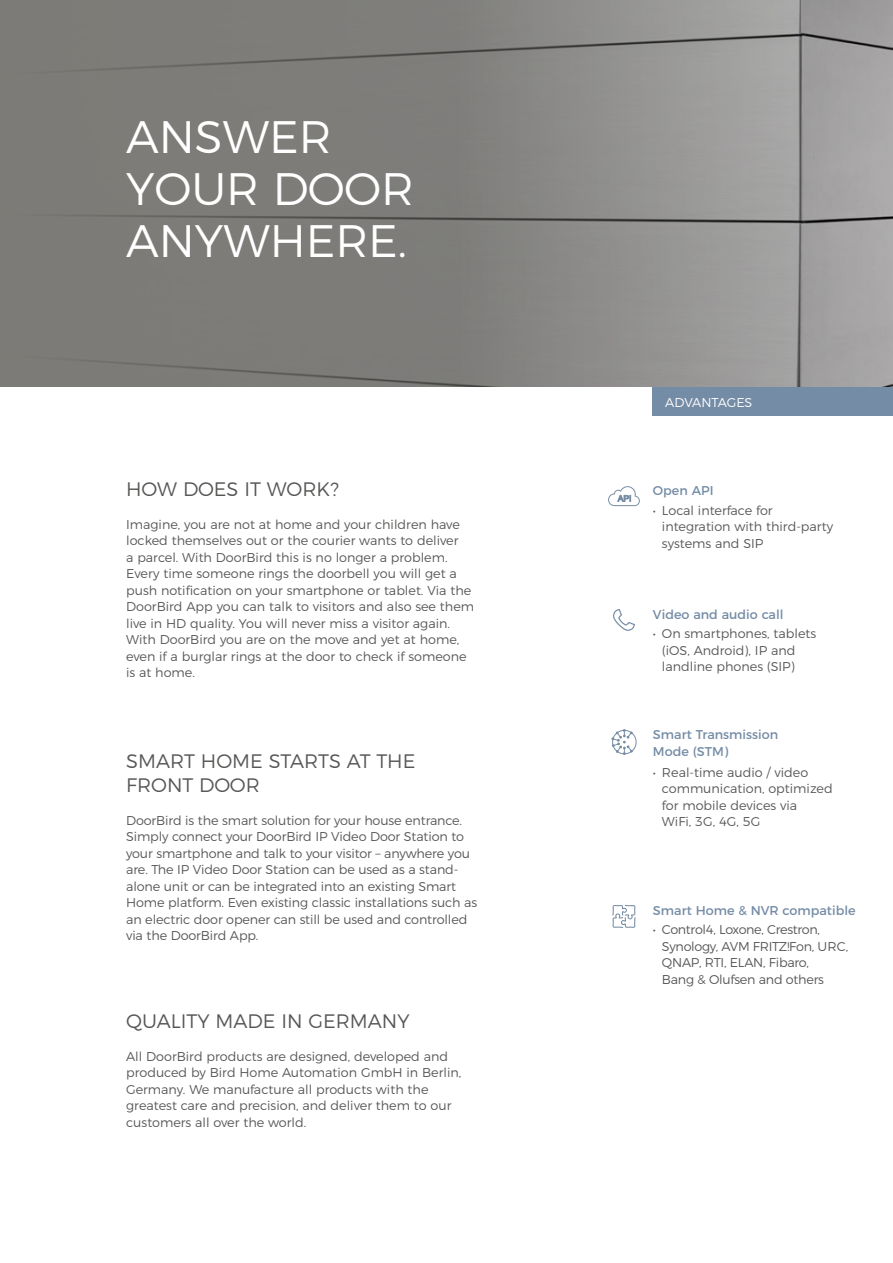
<style>
.page{position:relative;width:893px;height:1263px;background:#fff}
.page>*{position:absolute;margin:0;border:0;box-sizing:border-box;transform-origin:0 0}
.t1{font:300 45.45px/52.1px "Montserrat";color:#fff}
.t2{font:300 19.5px/24px "Montserrat";color:#575756}
.t3{font:300 12.75px/16.5px "Montserrat";color:#575756}
.t4{font:300 12.75px/16.5px "Montserrat";letter-spacing:-.025em;color:#575756}
.t5{font:12.75px/16.5px "Montserrat";color:#758ca6}
.t6{font:300 12.75px "Montserrat";color:#fff}
</style>
<div class="page">
<div style="left:653px;top:387px;width:240px;height:29px;background:#758ca6"></div>
<svg style="left:0;top:0;width:893px;height:387px;background:#888785"></svg>
<svg style="left:633px;top:733px;width:3px;height:18px"></svg>
<div style="left:612px;top:730px;width:24px;height:24px;border:1px solid #768ca4;border-radius:50%"></div>
<svg style="left:611px;top:729px;width:22px;height:26px"></svg>
<svg style="left:613px;top:609px;width:22px;height:22px"></svg>
<svg style="left:612px;top:905px;width:23px;height:23px"></svg>
<svg style="left:608px;top:486px;width:32px;height:20px"></svg>
<h1 class="t1" style="left:126px;top:107px;width:289px">ANSWER<br>YOUR DOOR<br>ANYWHERE.</h1>
<h2 class="t2" style="left:126px;top:475px;width:214px">HOW DOES IT WORK?</h2>
<p class="t3" style="left:126px;top:515px;width:350px">Imagine, you are not at home and your children have locked themselves out or the courier wants to deliver<br>a parcel. With DoorBird this is no longer a problem.<br>Every time someone rings the doorbell you will get a push notification on your smartphone or tablet. Via the DoorBird App you can talk to visitors and also see them live in HD quality. You will never miss a visitor again.<br>With DoorBird you are on the move and yet at home, even if a burglar rings at the door to check if someone is at home.</p>
<h2 class="t2" style="left:126px;top:747px;width:291px">SMART HOME STARTS AT THE<br>FRONT DOOR</h2>
<p class="t3" style="left:126px;top:811px;width:353px">DoorBird is the smart solution for your house entrance.<br>Simply connect your DoorBird IP Video Door Station to your smartphone and talk to your visitor – anywhere you are. The IP Video Door Station can be used as a stand&shy;alone unit or can be integrated into an existing Smart Home platform. Even existing classic installations such as an electric door opener can still be used and controlled via the DoorBird App.</p>
<h2 class="t2" style="left:126px;top:1007px;width:285px">QUALITY MADE IN GERMANY</h2>
<p class="t3" style="left:126px;top:1047px;width:337px">All DoorBird products are designed, developed and produced by Bird Home Automation GmbH in Berlin, Germany. We manufacture all products with the greatest care and precision, and deliver them to our customers all over the world.</p>
<p class="t6" style="left:665px;top:392px;width:89px">ADVANTAGES</p>
<p class="t5" style="left:653px;top:481px;width:62px">Open API</p>
<p class="t3" style="left:662px;top:501px;width:173px;text-indent:-9px">• Local interface for integration with third-party systems and SIP</p>
<p class="t5" style="left:653px;top:605px;width:132px">Video and audio call</p>
<p class="t3" style="left:662px;top:624px;width:156px;text-indent:-9px">• On smartphones, tablets (iOS, Android), IP and landline phones (SIP)</p>
<p class="t5" style="left:653px;top:725px;width:127px">Smart Transmission<br>Mode (STM)</p>
<p class="t3" style="left:662px;top:763px;width:172px;text-indent:-9px">• Real-time audio / video communication, optimized for mobile devices via<br>WiFi, 3G, 4G, 5G</p>
<p class="t5" style="left:653px;top:901px;width:204px">Smart Home &amp; NVR compatible</p>
<p class="t4" style="left:662px;top:920px;width:188px;text-indent:-9px">• Control4, Loxone, Crestron,<br>Synology, AVM FRITZ!Fon, URC,<br>QNAP, RTI, ELAN, Fibaro,<br>Bang &amp; Olufsen and others</p>
</div>
